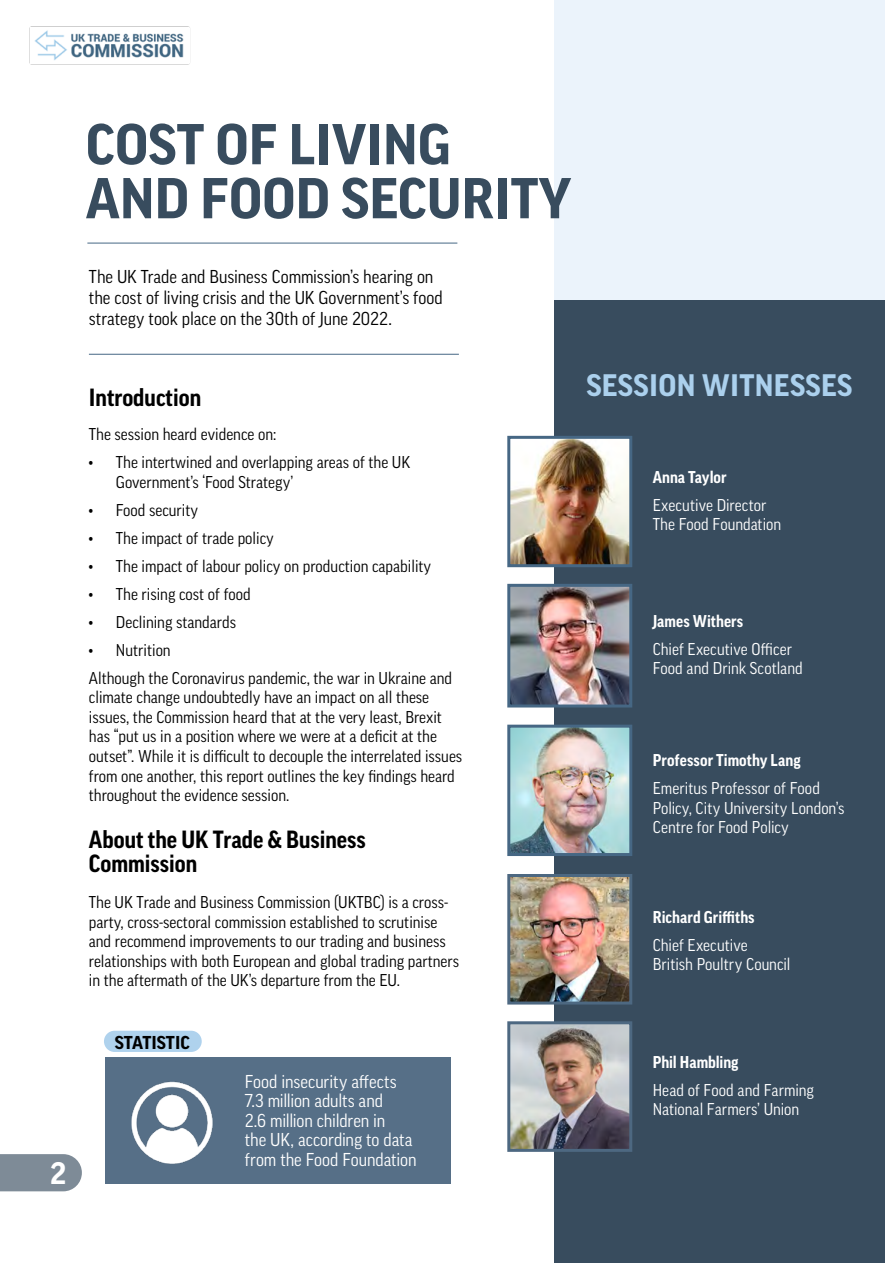
<style>
.page{position:relative;width:893px;height:1263px;background:#fff}
.page>*{position:absolute;margin:0;border:0;box-sizing:border-box;transform-origin:0 0}
.t1{font:700 55.5px/54px "Good Pro";color:#384c5e}
.t2{font:700 30px "Good Pro";letter-spacing:.01em;color:#abd0ed}
.t3{font:700 30px "Good Pro";color:#fff}
.t4{font:700 24px/24px "Good Pro Narr";color:#000}
.t5{font:18px/21px "Good Pro Narr";color:#000}
.t6{font:18px/19.5px "Good Pro Narr";letter-spacing:-.005em;color:#fff}
.t7{font:700 18px "Good Pro";color:#000}
.t8{font:16.5px/19.5px "Good Pro Narr";color:#000}
.t9{font:16.5px/19.5px "Good Pro Narr";color:#fff}
.t10{font:700 16.5px "Good Pro Narr";letter-spacing:.005em;color:#fff}
</style>
<div class="page">
<div style="left:554px;top:0;width:330px;height:435px;background:#ebf3fb"></div>
<hr style="left:87px;top:243px;width:370px;height:1px;background:#466784">
<hr style="left:89px;top:354px;width:370px;height:1px;background:#466784">
<div style="left:554px;top:301px;width:330px;height:962px;background:#384c5e"></div>
<img style="left:29px;top:26px;width:161px;height:39px">
<svg style="left:0;top:1154px;width:82px;height:37px;background:#84919c"></svg>
<img style="left:511px;top:878px;width:117px;height:122px">
<div style="left:507px;top:874px;width:125px;height:130px;border:3px solid #4d6881"></div>
<div style="left:105px;top:1057px;width:346px;height:126px;background:#566f87"></div>
<img style="left:131px;top:1081px;width:82px;height:83px">
<div style="left:104px;top:1031px;width:98px;height:21px;background:#abd0ed;border-radius:11px"></div>
<img style="left:511px;top:1025px;width:117px;height:123px">
<div style="left:507px;top:1021px;width:125px;height:131px;border:3px solid #4d6881"></div>
<img style="left:511px;top:440px;width:117px;height:123px">
<div style="left:507px;top:436px;width:125px;height:131px;border:3px solid #466784"></div>
<img style="left:511px;top:588px;width:117px;height:115px">
<div style="left:507px;top:584px;width:125px;height:123px;border:3px solid #466784"></div>
<img style="left:511px;top:729px;width:117px;height:123px">
<div style="left:507px;top:725px;width:125px;height:131px;border:3px solid #466784"></div>
<h2 class="t3" style="left:50px;top:1156px;width:18px">2</h2>
<h1 class="t1" style="left:86px;top:117px;width:487px">COST OF LIVING<br>AND FOOD SECURITY</h1>
<p class="t5" style="left:89px;top:266px;width:355px">The UK Trade and Business Commission’s hearing on the cost of living crisis and the UK Government’s food strategy took place on the 30th of June 2022.</p>
<h3 class="t4" style="left:89px;top:385px;width:114px">Introduction</h3>
<p class="t8" style="left:89px;top:425px;width:189px">The session heard evidence on:</p>
<p class="t8" style="left:116px;top:453px;width:296px;text-indent:-27px">• The intertwined and overlapping areas of the UK<br>Government’s ‘Food Strategy’</p>
<p class="t8" style="left:89px;top:500px;width:111px">• Food security</p>
<p class="t8" style="left:89px;top:528px;width:186px">• The impact of trade policy</p>
<p class="t8" style="left:89px;top:556px;width:344px">• The impact of labour policy on production capability</p>
<p class="t8" style="left:89px;top:584px;width:163px">• The rising cost of food</p>
<p class="t8" style="left:89px;top:612px;width:149px">• Declining standards</p>
<p class="t8" style="left:89px;top:636px;width:365px;line-height:28px">• Nutrition<br>Although the Coronavirus pandemic, the war in Ukraine and</p>
<p class="t8" style="left:89px;top:688px;width:375px">climate change undoubtedly have an impact on all these issues, the Commission heard that at the very least, Brexit has “put us in a position where we were at a deficit at the outset”. While it is difficult to decouple the interrelated issues from one another, this report outlines the key findings heard throughout the evidence session.</p>
<h3 class="t4" style="left:89px;top:827px;width:278px">About the UK Trade &amp; Business<br>Commission</h3>
<p class="t8" style="left:89px;top:892px;width:372px">The UK Trade and Business Commission (UKTBC) is a cross&shy;party, cross-sectoral commission established to scrutinise and recommend improvements to our trading and business relationships with both European and global trading partners in the aftermath of the UK’s departure from the EU.</p>
<p class="t7" style="left:115px;top:1032px;width:77px">STATISTIC</p>
<p class="t6" style="left:245px;top:1071px;width:173px">Food insecurity affects<br>7.3 million adults and<br>2.6 million children in<br>the UK, according to data from the Food Foundation</p>
<h2 class="t2" style="left:586px;top:368px;width:267px">SESSION WITNESSES</h2>
<p class="t10" style="left:653px;top:468px;width:75px">Anna Taylor</p>
<p class="t9" style="left:653px;top:495px;width:130px">Executive Director<br>The Food Foundation</p>
<p class="t10" style="left:653px;top:612px;width:92px">James Withers</p>
<p class="t9" style="left:653px;top:639px;width:152px">Chief Executive Officer<br>Food and Drink Scotland</p>
<p class="t10" style="left:653px;top:751px;width:149px">Professor Timothy Lang</p>
<p class="t9" style="left:653px;top:778px;width:193px">Emeritus Professor of Food<br>Policy, City University London’s<br>Centre for Food Policy</p>
<p class="t10" style="left:653px;top:907px;width:103px">Richard Griffiths</p>
<p class="t9" style="left:653px;top:935px;width:139px">Chief Executive<br>British Poultry Council</p>
<p class="t10" style="left:653px;top:1053px;width:87px">Phil Hambling</p>
<p class="t9" style="left:653px;top:1080px;width:163px">Head of Food and Farming<br>National Farmers’ Union</p>
</div>
